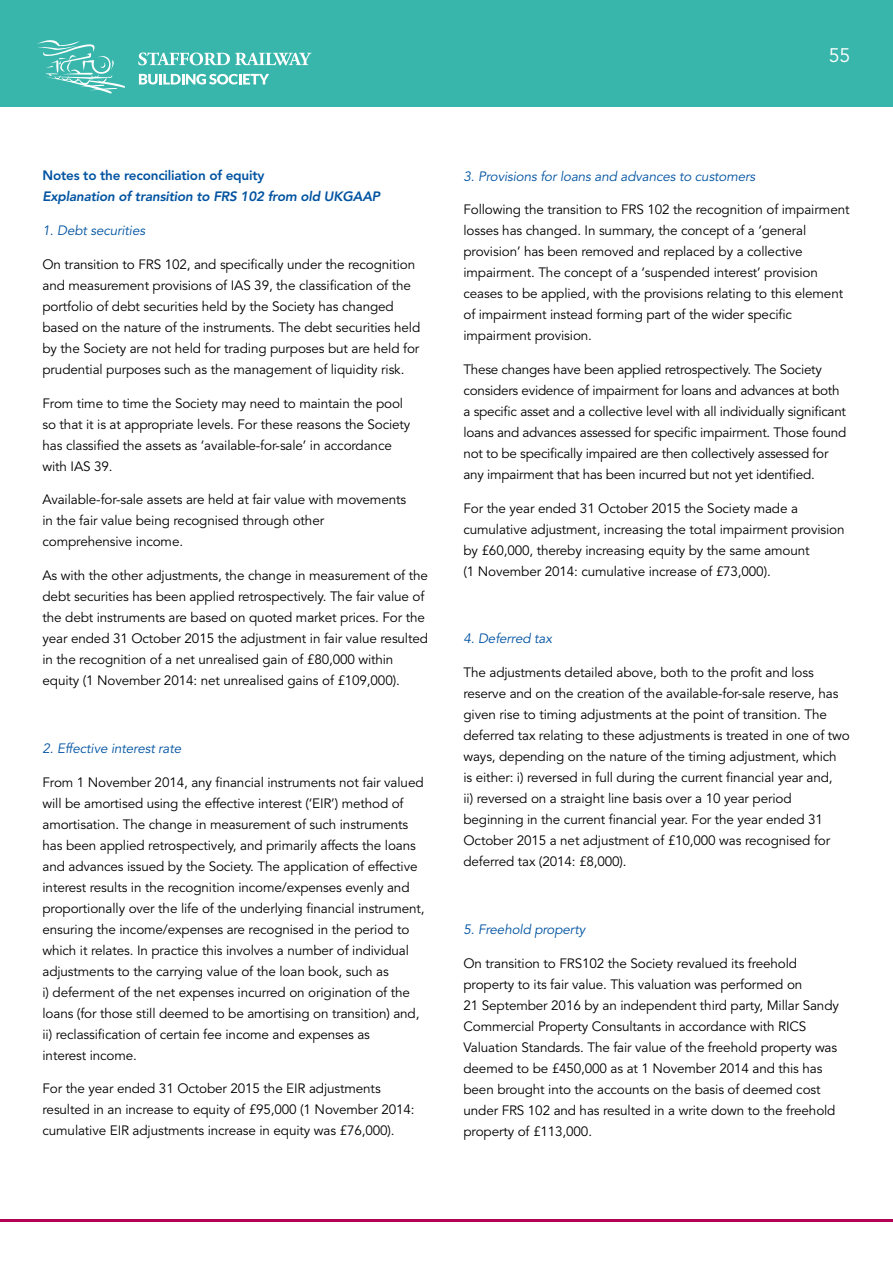
<style>
.page{position:relative;width:893px;height:1263px;background:#fff}
.page>*{position:absolute;margin:0;border:0;box-sizing:border-box;transform-origin:0 0}
.t1{font:19.5px "Avenir";color:#fff}
.t2{font:13.5px/21px "Avenir";letter-spacing:-.01em;color:#000}
.t3{font:italic 13.5px "Avenir";letter-spacing:-.01em;color:#0053a1}
.t4{font:italic 800 13.5px "Avenir";letter-spacing:-.015em;color:#0053a1}
.t5{font:800 13.5px "Avenir";letter-spacing:-.015em;color:#0053a1}
</style>
<div class="page">
<hr style="left:0;top:1219px;width:893px;height:3px;background:#b30154">
<div style="left:0;top:0;width:893px;height:106px;background:#38b6ab"></div>
<svg style="left:138px;top:52px;width:173px;height:13px"></svg>
<svg style="left:139px;top:74px;width:130px;height:11px"></svg>
<svg style="left:37px;top:40px;width:88px;height:54px"></svg>
<h1 class="t1" style="left:829px;top:44px;width:23px">55</h1>
<p class="t5" style="left:43px;top:168px;width:223px">Notes to the reconciliation of equity</p>
<p class="t4" style="left:43px;top:189px;width:339px">Explanation of transition to FRS 102 from old UKGAAP</p>
<p class="t3" style="left:43px;top:223px;width:104px">1. Debt securities</p>
<p class="t2" style="left:43px;top:254px;width:379px">On transition to FRS 102, and specifically under the recognition and measurement provisions of IAS 39, the classification of the portfolio of debt securities held by the Society has changed based on the nature of the instruments. The debt securities held by the Society are not held for trading purposes but are held for prudential purposes such as the management of liquidity risk.</p>
<p class="t2" style="left:43px;top:393px;width:369px">From time to time the Society may need to maintain the pool so that it is at appropriate levels. For these reasons the Society has classified the assets as ‘available-for-sale’ in accordance with IAS 39.</p>
<p class="t2" style="left:43px;top:490px;width:365px">Available-for-sale assets are held at fair value with movements in the fair value being recognised through other comprehensive income.</p>
<p class="t2" style="left:43px;top:565px;width:387px">As with the other adjustments, the change in measurement of the debt securities has been applied retrospectively. The fair value of the debt instruments are based on quoted market prices. For the year ended 31 October 2015 the adjustment in fair value resulted in the recognition of a net unrealised gain of £80,000 within equity (1 November 2014: net unrealised gains of £109,000).</p>
<p class="t3" style="left:43px;top:740px;width:140px">2. Effective interest rate</p>
<p class="t2" style="left:43px;top:772px;width:384px">From 1 November 2014, any financial instruments not fair valued will be amortised using the effective interest (‘EIR’) method of amortisation. The change in measurement of such instruments has been applied retrospectively, and primarily affects the loans and advances issued by the Society. The application of effective interest results in the recognition income/expenses evenly and proportionally over the life of the underlying financial instrument, ensuring the income/expenses are recognised in the period to which it relates. In practice this involves a number of individual adjustments to the carrying value of the loan book, such as<br>i) deferment of the net expenses incurred on origination of the loans (for those still deemed to be amortising on transition) and, ii) reclassification of certain fee income and expenses as<br>interest income.</p>
<p class="t2" style="left:43px;top:1079px;width:374px">For the year ended 31 October 2015 the EIR adjustments resulted in an increase to equity of £95,000 (1 November 2014: cumulative EIR adjustments increase in equity was £76,000).</p>
<p class="t3" style="left:463px;top:168px;width:293px">3. Provisions for loans and advances to customers</p>
<p class="t2" style="left:463px;top:199px;width:388px">Following the transition to FRS 102 the recognition of impairment losses has changed. In summary, the concept of a ‘general provision’ has been removed and replaced by a collective impairment. The concept of a ‘suspended interest’ provision ceases to be applied, with the provisions relating to this element of impairment instead forming part of the wider specific impairment provision.</p>
<p class="t2" style="left:463px;top:359px;width:384px">These changes have been applied retrospectively. The Society considers evidence of impairment for loans and advances at both a specific asset and a collective level with all individually significant loans and advances assessed for specific impairment. Those found not to be specifically impaired are then collectively assessed for any impairment that has been incurred but not yet identified.</p>
<p class="t2" style="left:463px;top:498px;width:383px">For the year ended 31 October 2015 the Society made a cumulative adjustment, increasing the total impairment provision by £60,000, thereby increasing equity by the same amount<br>(1 November 2014: cumulative increase of £73,000).</p>
<p class="t3" style="left:463px;top:631px;width:90px">4. Deferred tax</p>
<p class="t2" style="left:463px;top:662px;width:388px">The adjustments detailed above, both to the profit and loss reserve and on the creation of the available-for-sale reserve, has given rise to timing adjustments at the point of transition. The deferred tax relating to these adjustments is treated in one of two ways, depending on the nature of the timing adjustment, which<br>is either: i) reversed in full during the current financial year and,<br>ii) reversed on a straight line basis over a 10 year period beginning in the current financial year. For the year ended 31<br>October 2015 a net adjustment of £10,000 was recognised for deferred tax (2014: £8,000).</p>
<p class="t3" style="left:463px;top:921px;width:123px">5. Freehold property</p>
<p class="t2" style="left:463px;top:953px;width:377px">On transition to FRS102 the Society revalued its freehold property to its fair value. This valuation was performed on<br>21 September 2016 by an independent third party, Millar Sandy Commercial Property Consultants in accordance with RICS Valuation Standards. The fair value of the freehold property was deemed to be £450,000 as at 1 November 2014 and this has been brought into the accounts on the basis of deemed cost under FRS 102 and has resulted in a write down to the freehold property of £113,000.</p>
</div>
